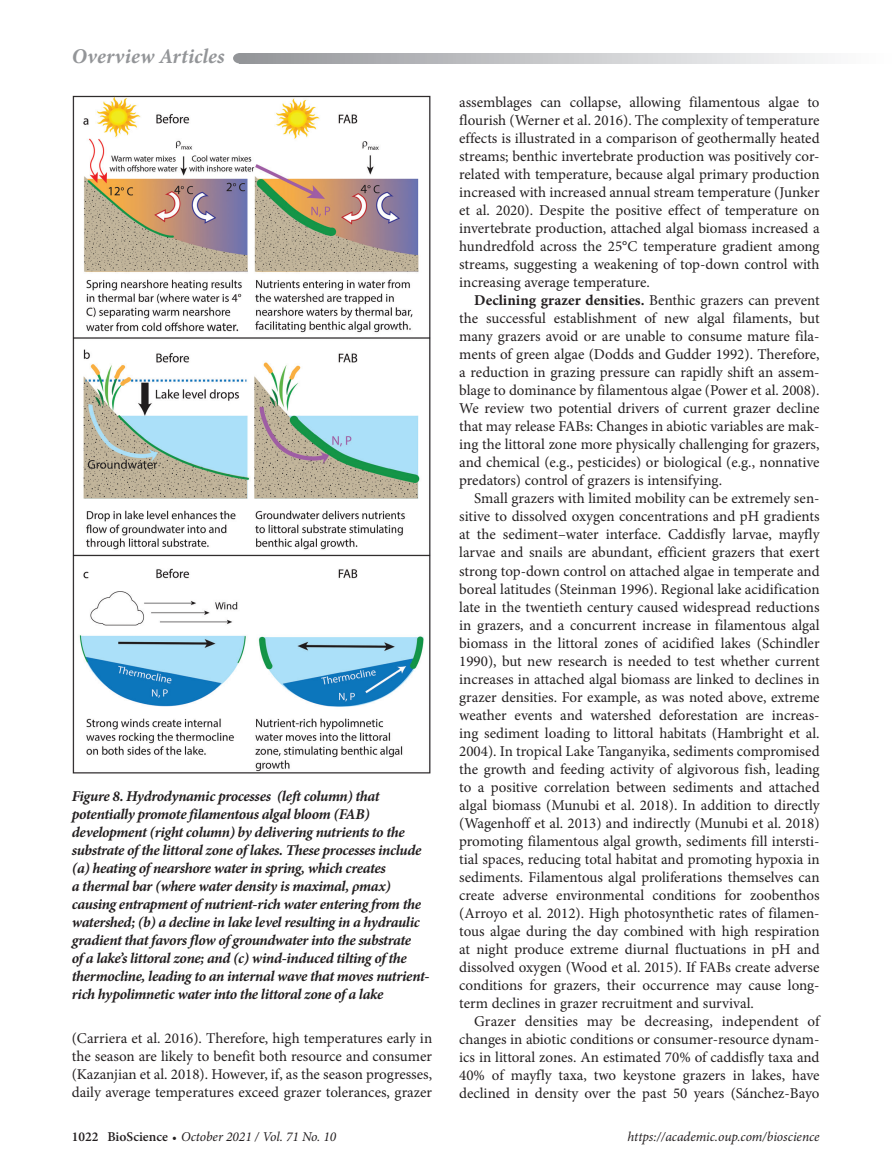
<style>
.page{position:relative;width:894px;height:1174px;background:#fff}
.page>*{position:absolute;margin:0;border:0;box-sizing:border-box;transform-origin:0 0}
.t1{font:italic 700 21px "Minion Pro";letter-spacing:.005em;color:#939598}
.Para{font:15px/18px "Minion Pro";color:#231f20;text-align:justify}
.FigCaption{font:italic 700 15px/18px "Minion Pro";letter-spacing:-.025em;color:#231f20}
.t2{font:italic 13.5px "Minion Pro";letter-spacing:-.005em;color:#231f20}
.s1{font-weight:700}
.s2{font-weight:600;font-style:normal}
.s3{font-weight:600;font-style:normal;font-size:12px}
</style>
<div class="page">
<svg style="left:243px;top:53px;width:580px;height:11px;background:#c5c6c9"></svg>
<div style="left:233px;top:53px;width:14px;height:11px;background:#939598;border-radius:50%"></div>
<img style="left:72px;top:95px;width:358px;height:678px">
<h1 class="t1" style="left:72px;top:41px;width:154px">Overview Articles</h1>
<p class="FigCaption" style="left:72px;top:786px;width:359px">Figure 8. Hydrodynamic processes (left column) that potentially promote filamentous algal bloom (FAB) development (right column) by delivering nutrients to the substrate of the littoral zone of lakes. These processes include (a) heating of nearshore water in spring, which creates<br>a thermal bar (where water density is maximal, ρmax) causing entrapment of nutrient-rich water entering from the watershed; (b) a decline in lake level resulting in a hydraulic gradient that favors flow of groundwater into the substrate<br>of a lake’s littoral zone; and (c) wind-induced tilting of the thermocline, leading to an internal wave that moves nutrient&shy;rich hypolimnetic water into the littoral zone of a lake</p>
<p class="Para" style="left:72px;top:1029px;width:362px">(Carriera et al. 2016). Therefore, high temperatures early in the season are likely to benefit both resource and consumer (Kazanjian et al. 2018). However, if, as the season progresses, daily average temperatures exceed grazer tolerances, grazer</p>
<p class="Para" style="left:459px;top:94px;width:362px">assemblages can collapse, allowing filamentous algae to flourish (Werner et al. 2016). The complexity of temperature effects is illustrated in a comparison of geothermally heated streams; benthic invertebrate production was positively cor&shy;related with temperature, because algal primary production increased with increased annual stream temperature (Junker et al. 2020). Despite the positive effect of temperature on invertebrate production, attached algal biomass increased a hundredfold across the 25°C temperature gradient among streams, suggesting a weakening of top-down control with increasing average temperature.</p>
<p class="Para" style="left:459px;top:292px;width:362px;text-indent:15px"><span class="s1">Declining grazer densities.</span> Benthic grazers can prevent the successful establishment of new algal filaments, but many grazers avoid or are unable to consume mature fila&shy;ments of green algae (Dodds and Gudder 1992). Therefore, a reduction in grazing pressure can rapidly shift an assem&shy;blage to dominance by filamentous algae (Power et al. 2008).<br>We review two potential drivers of current grazer decline that may release FABs: Changes in abiotic variables are mak&shy;ing the littoral zone more physically challenging for grazers, and chemical (e.g., pesticides) or biological (e.g., nonnative predators) control of grazers is intensifying.</p>
<p class="Para" style="left:459px;top:490px;width:362px;text-indent:15px">Small grazers with limited mobility can be extremely sen&shy;sitive to dissolved oxygen concentrations and pH gradients at the sediment–water interface. Caddisfly larvae, mayfly larvae and snails are abundant, efficient grazers that exert strong top-down control on attached algae in temperate and boreal latitudes (Steinman 1996). Regional lake acidification late in the twentieth century caused widespread reductions in grazers, and a concurrent increase in filamentous algal biomass in the littoral zones of acidified lakes (Schindler 1990), but new research is needed to test whether current increases in attached algal biomass are linked to declines in grazer densities. For example, as was noted above, extreme weather events and watershed deforestation are increas&shy;ing sediment loading to littoral habitats (Hambright et al.<br>2004). In tropical Lake Tanganyika, sediments compromised the growth and feeding activity of algivorous fish, leading to a positive correlation between sediments and attached algal biomass (Munubi et al. 2018). In addition to directly (Wagenhoff et al. 2013) and indirectly (Munubi et al. 2018) promoting filamentous algal growth, sediments fill intersti&shy;tial spaces, reducing total habitat and promoting hypoxia in sediments. Filamentous algal proliferations themselves can create adverse environmental conditions for zoobenthos (Arroyo et al. 2012). High photosynthetic rates of filamen&shy;tous algae during the day combined with high respiration at night produce extreme diurnal fluctuations in pH and dissolved oxygen (Wood et al. 2015). If FABs create adverse conditions for grazers, their occurrence may cause long&shy;term declines in grazer recruitment and survival.</p>
<p class="Para" style="left:459px;top:1012px;width:362px;text-indent:15px">Grazer densities may be decreasing, independent of changes in abiotic conditions or consumer-resource dynam&shy;ics in littoral zones. An estimated 70% of caddisfly taxa and 40% of mayfly taxa, two keystone grazers in lakes, have declined in density over the past 50 years (Sánchez-Bayo</p>
<p class="t2" style="left:72px;top:1127px;width:266px"><span class="s2">1022 BioScience</span> <span class="s3">•</span> October 2021 / Vol. 71 No. 10</p>
<p class="t2" style="left:627px;top:1127px;width:193px">https://academic.oup.com/bioscience</p>
</div>
